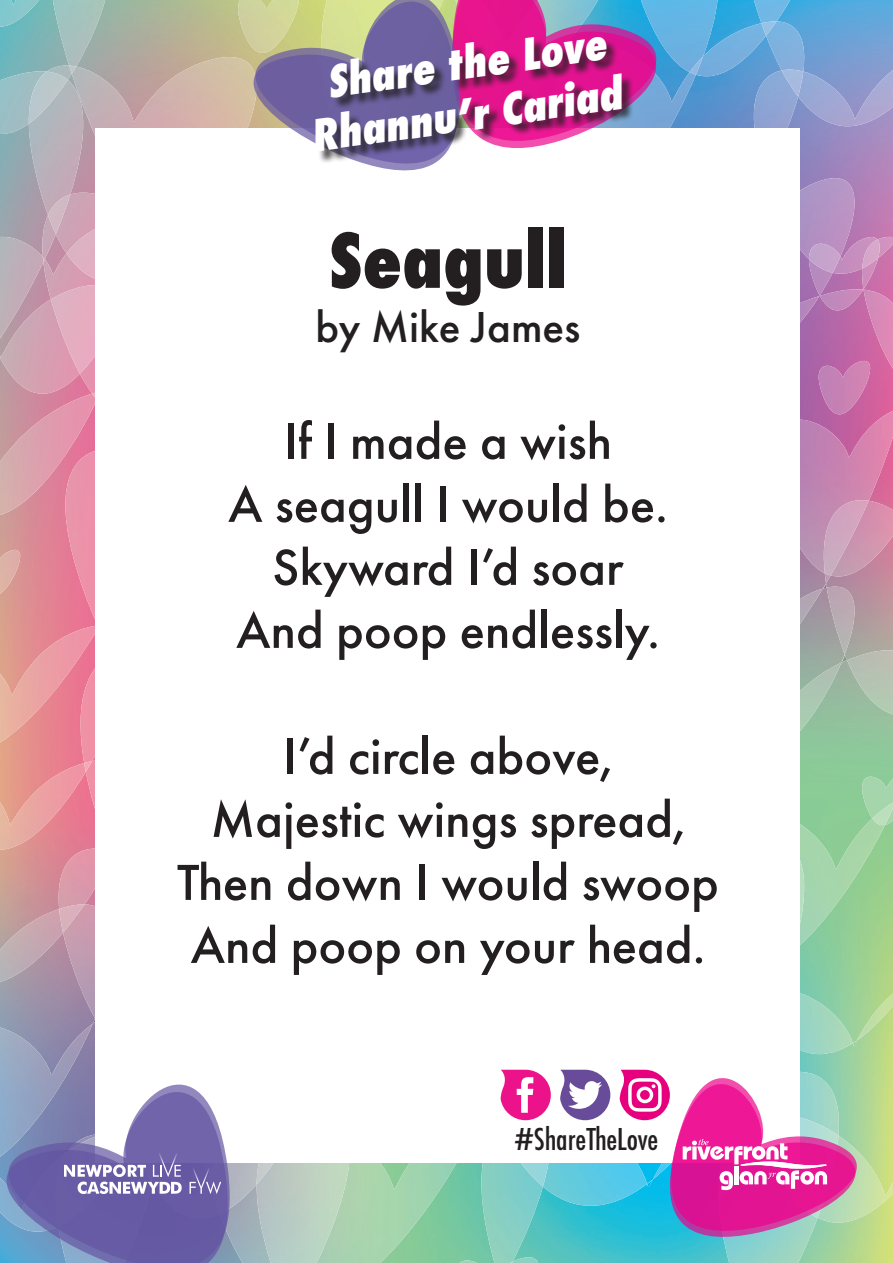
<style>
.page{position:relative;width:893px;height:1263px;background:#fff}
.page>*{position:absolute;margin:0;border:0;box-sizing:border-box;transform-origin:0 0}
.t1{font:800 82.5px "Futura PT Cond";color:#231f20}
.t2{font:500 52.5px "Futura PT";color:#231f20}
.t3{font:500 45px "Futura PT";color:#231f20}
.t4{font:800 condensed 42.75px "Futura";color:#fff}
.t5{font:500 33px "Futura PT Cond";color:#231f20}
</style>
<div class="page">
<img style="left:800px;top:310px;width:93px;height:278px">
<img style="left:543px;top:1206px;width:77px;height:57px">
<img style="left:0;top:0;width:53px;height:71px">
<img style="left:0;top:0;width:39px;height:27px">
<img style="left:0;top:71px;width:47px;height:63px">
<img style="left:242px;top:1163px;width:14px;height:51px">
<img style="left:696px;top:76px;width:56px;height:52px">
<img style="left:667px;top:72px;width:29px;height:56px">
<img style="left:53px;top:0;width:52px;height:65px">
<img style="left:0;top:394px;width:95px;height:121px">
<img style="left:64px;top:449px;width:31px;height:176px">
<img style="left:57px;top:848px;width:38px;height:61px">
<img style="left:47px;top:65px;width:25px;height:15px">
<img style="left:29px;top:80px;width:43px;height:135px">
<img style="left:28px;top:72px;width:40px;height:52px">
<img style="left:72px;top:57px;width:172px;height:136px">
<svg style="left:69px;top:66px;width:7px;height:8px"></svg>
<img style="left:0;top:237px;width:43px;height:62px">
<img style="left:0;top:299px;width:80px;height:95px">
<img style="left:80px;top:374px;width:15px;height:20px">
<svg style="left:92px;top:391px;width:3px;height:9px"></svg>
<img style="left:41px;top:215px;width:15px;height:44px">
<img style="left:56px;top:193px;width:39px;height:60px">
<img style="left:48px;top:194px;width:22px;height:40px">
<img style="left:43px;top:253px;width:52px;height:63px">
<svg style="left:43px;top:257px;width:3px;height:5px"></svg>
<img style="left:51px;top:285px;width:44px;height:89px">
<img style="left:66px;top:221px;width:29px;height:61px">
<img style="left:718px;top:0;width:36px;height:23px">
<img style="left:667px;top:0;width:51px;height:72px">
<img style="left:696px;top:23px;width:70px;height:53px">
<img style="left:689px;top:56px;width:14px;height:19px">
<img style="left:0;top:982px;width:95px;height:74px">
<img style="left:63px;top:904px;width:32px;height:114px">
<img style="left:0;top:1023px;width:93px;height:33px">
<img style="left:0;top:909px;width:63px;height:73px">
<img style="left:59px;top:904px;width:26px;height:29px">
<img style="left:0;top:742px;width:95px;height:82px">
<img style="left:79px;top:742px;width:16px;height:21px">
<img style="left:0;top:625px;width:95px;height:117px">
<img style="left:0;top:763px;width:86px;height:87px">
<svg style="left:84px;top:761px;width:8px;height:11px"></svg>
<img style="left:486px;top:1163px;width:57px;height:100px">
<img style="left:352px;top:1163px;width:134px;height:100px">
<img style="left:256px;top:1163px;width:96px;height:100px">
<img style="left:257px;top:1163px;width:42px;height:21px">
<img style="left:542px;top:1163px;width:78px;height:43px">
<img style="left:498px;top:1163px;width:55px;height:24px">
<img style="left:512px;top:1257px;width:26px;height:6px">
<img style="left:459px;top:1260px;width:18px;height:3px">
<img style="left:0;top:550px;width:22px;height:44px">
<img style="left:790px;top:0;width:103px;height:70px">
<img style="left:766px;top:21px;width:40px;height:49px">
<img style="left:754px;top:0;width:36px;height:23px">
<img style="left:761px;top:21px;width:16px;height:15px">
<img style="left:752px;top:70px;width:46px;height:58px">
<img style="left:798px;top:70px;width:95px;height:56px">
<img style="left:781px;top:70px;width:22px;height:27px">
<img style="left:800px;top:259px;width:20px;height:84px">
<img style="left:800px;top:296px;width:19px;height:55px">
<img style="left:800px;top:178px;width:56px;height:81px">
<img style="left:820px;top:289px;width:43px;height:21px">
<img style="left:833px;top:237px;width:44px;height:37px">
<img style="left:809px;top:273px;width:24px;height:23px">
<img style="left:809px;top:244px;width:31px;height:29px">
<img style="left:863px;top:258px;width:30px;height:32px">
<img style="left:863px;top:290px;width:30px;height:79px">
<img style="left:877px;top:237px;width:16px;height:21px">
<img style="left:862px;top:268px;width:16px;height:21px">
<img style="left:862px;top:239px;width:18px;height:29px">
<img style="left:800px;top:588px;width:45px;height:163px">
<img style="left:800px;top:589px;width:23px;height:74px">
<img style="left:800px;top:663px;width:41px;height:96px">
<img style="left:817px;top:361px;width:55px;height:50px">
<img style="left:800px;top:411px;width:93px;height:162px">
<img style="left:800px;top:810px;width:85px;height:141px">
<img style="left:800px;top:835px;width:6px;height:140px">
<img style="left:800px;top:989px;width:93px;height:65px">
<img style="left:860px;top:777px;width:33px;height:41px">
<img style="left:872px;top:802px;width:21px;height:23px">
<img style="left:237px;top:0;width:7px;height:53px">
<img style="left:826px;top:576px;width:67px;height:84px">
<svg style="left:825px;top:575px;width:6px;height:8px"></svg>
<img style="left:847px;top:650px;width:46px;height:64px">
<img style="left:827px;top:587px;width:29px;height:67px">
<img style="left:831px;top:501px;width:62px;height:75px">
<img style="left:822px;top:500px;width:47px;height:75px">
<div style="left:96px;top:128px;width:704px;height:1034px;background:#fff"></div>
<svg style="left:244px;top:0;width:423px;height:171px"></svg>
<div style="left:318px;top:38px;width:316px;height:126px;background:#231f20;opacity:.75"></div>
<svg style="left:0;top:1056px;width:242px;height:207px"></svg>
<svg style="left:0;top:1063px;width:240px;height:200px"></svg>
<svg style="left:0;top:1153px;width:220px;height:110px;background:#7372b1"></svg>
<svg style="left:501px;top:1070px;width:50px;height:50px"></svg>
<svg style="left:560px;top:1070px;width:50px;height:50px"></svg>
<svg style="left:620px;top:1054px;width:273px;height:209px"></svg>
<p class="t4" style="left:323px;top:53px;width:283px;rotate:-8deg">Share the Love</p>
<p class="t4" style="left:307px;top:108px;width:314px;rotate:-8deg">Rhannu’r Cariad</p>
<p class="t1" style="left:329px;top:211px;width:239px">Seagull</p>
<p class="t3" style="left:315px;top:300px;width:267px">by Mike James</p>
<p class="t2" style="left:284px;top:410px;width:330px">If I made a wish</p>
<p class="t2" style="left:228px;top:473px;width:441px">A seagull I would be.</p>
<p class="t2" style="left:272px;top:536px;width:352px">Skyward I’d soar</p>
<p class="t2" style="left:236px;top:599px;width:425px">And poop endlessly.</p>
<p class="t2" style="left:283px;top:725px;width:331px">I’d circle above,</p>
<p class="t2" style="left:210px;top:788px;width:476px">Majestic wings spread,</p>
<p class="t2" style="left:177px;top:851px;width:543px">Then down I would swoop</p>
<p class="t2" style="left:191px;top:914px;width:516px">And poop on your head.</p>
<p class="t5" style="left:514px;top:1120px;width:146px">#ShareTheLove</p>
</div>
